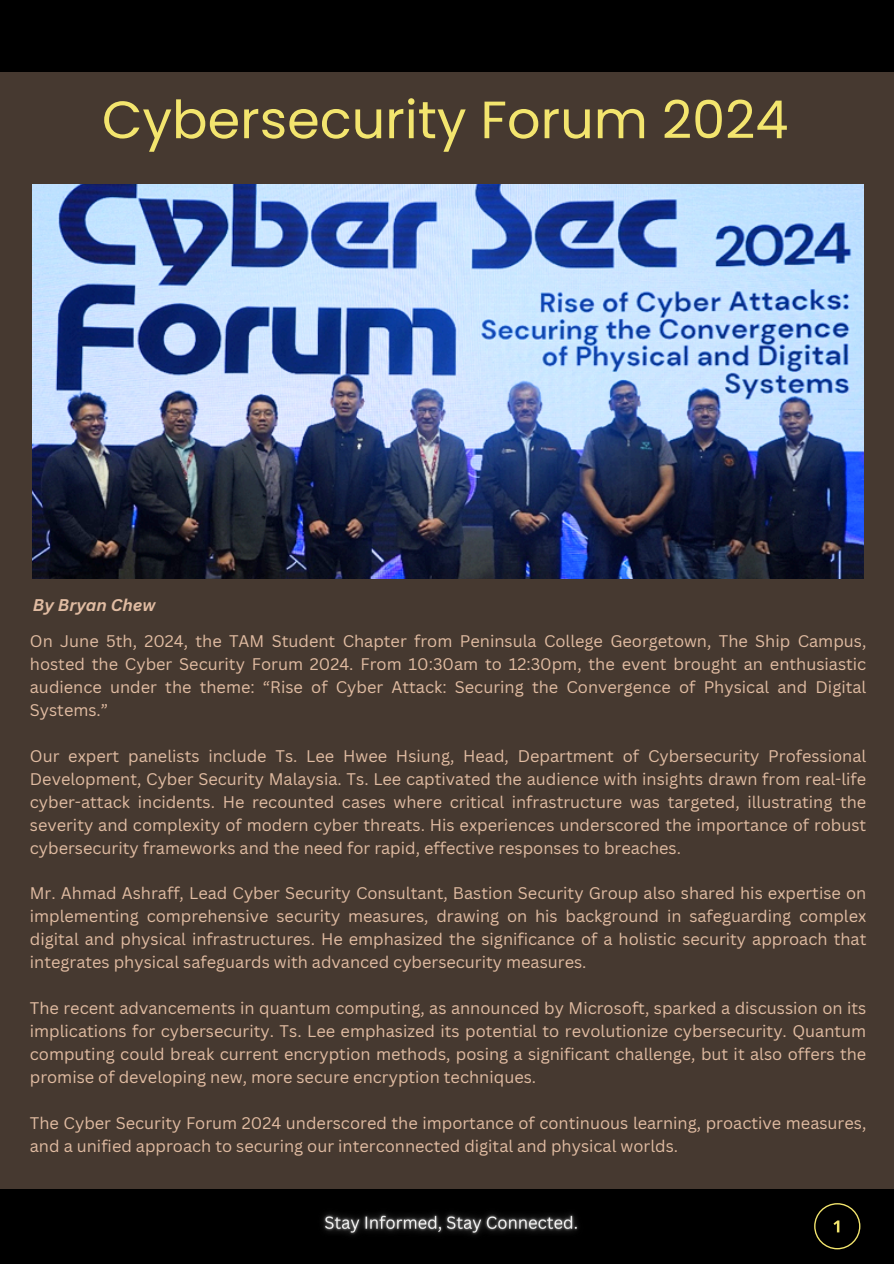
<style>
.page{position:relative;width:894px;height:1264px;background:#fff}
.page>*{position:absolute;margin:0;border:0;box-sizing:border-box;transform-origin:0 0}
.t1{font:52.5px "Poppins";color:#f3e56e}
.t2{font:italic 700 16.5px "Canva Sans";color:#e1bca2}
.t3{font:16.35px/23px "Canva Sans";color:#e1bca2;text-align:justify}
</style>
<div class="page">
<div style="left:0;top:0;width:893px;height:1263px;background:#463930"></div>
<div style="left:0;top:0;width:893px;height:71px;background:#000"></div>
<div style="left:0;top:1188px;width:893px;height:75px;background:#000"></div>
<img style="left:33px;top:184px;width:830px;height:394px">
<svg style="left:814px;top:1203px;width:46px;height:46px"></svg>
<img style="left:322px;top:1213px;width:257px;height:22px">
<h3 class="t1" style="left:102px;top:83px;width:687px">Cybersecurity Forum 2024</h3>
<p class="t2" style="left:33px;top:593px;width:124px">By Bryan Chew</p>
<p class="t3" style="left:30px;top:629px;width:837px">On June 5th, 2024, the TAM Student Chapter from Peninsula College Georgetown, The Ship Campus, hosted the Cyber Security Forum 2024. From 10:30am to 12:30pm, the event brought an enthusiastic audience under the theme: “Rise of Cyber Attack: Securing the Convergence of Physical and Digital Systems.”</p>
<p class="t3" style="left:30px;top:744px;width:837px">Our expert panelists include Ts. Lee Hwee Hsiung, Head, Department of Cybersecurity Professional Development, Cyber Security Malaysia. Ts. Lee captivated the audience with insights drawn from real-life cyber-attack incidents. He recounted cases where critical infrastructure was targeted, illustrating the severity and complexity of modern cyber threats. His experiences underscored the importance of robust cybersecurity frameworks and the need for rapid, effective responses to breaches.</p>
<p class="t3" style="left:30px;top:881px;width:837px">Mr. Ahmad Ashraff, Lead Cyber Security Consultant, Bastion Security Group also shared his expertise on implementing comprehensive security measures, drawing on his background in safeguarding complex digital and physical infrastructures. He emphasized the significance of a holistic security approach that integrates physical safeguards with advanced cybersecurity measures.</p>
<p class="t3" style="left:30px;top:996px;width:837px">The recent advancements in quantum computing, as announced by Microsoft, sparked a discussion on its implications for cybersecurity. Ts. Lee emphasized its potential to revolutionize cybersecurity. Quantum computing could break current encryption methods, posing a significant challenge, but it also offers the promise of developing new, more secure encryption techniques.</p>
<h2 class="t3" style="left:30px;top:1110px;width:837px">The Cyber Security Forum 2024 underscored the importance of continuous learning, proactive measures, and a unified approach to securing our interconnected digital and physical worlds.</h2>
</div>
